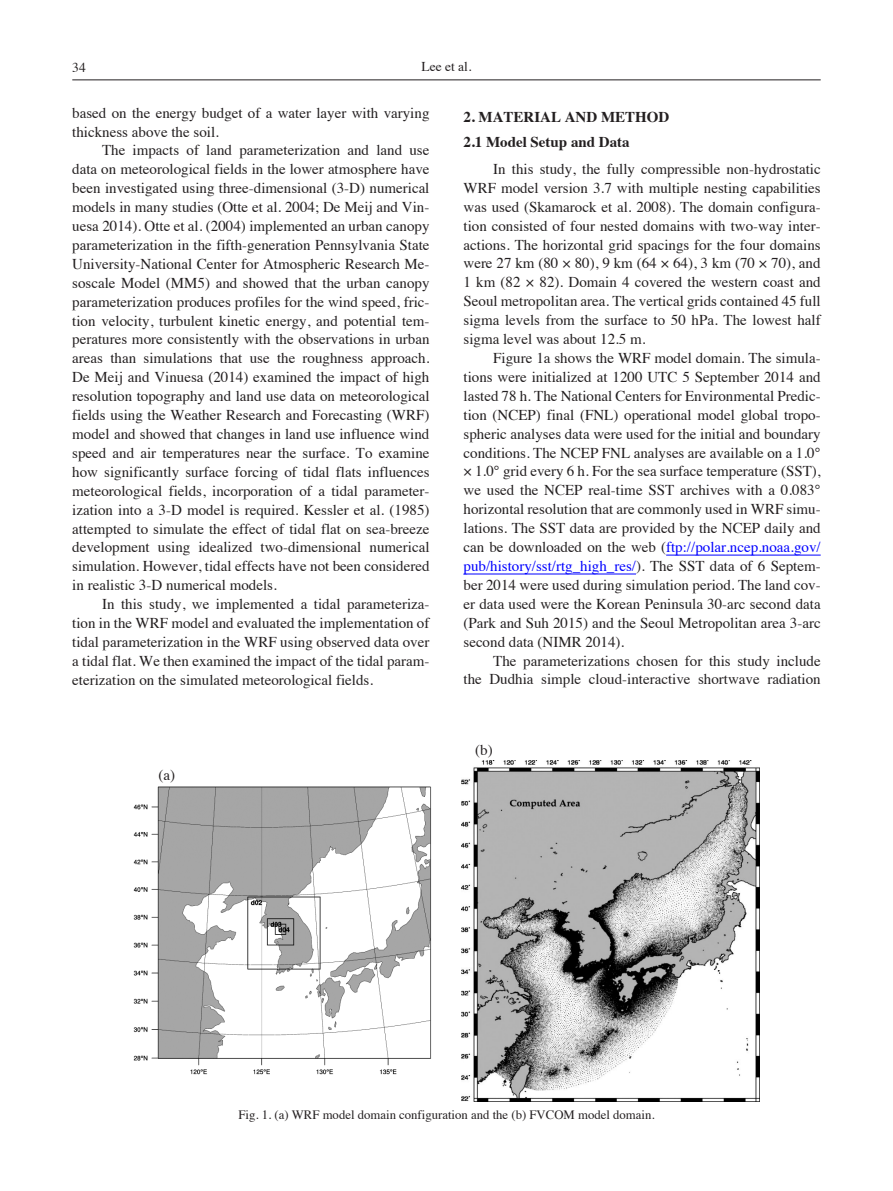
<style>
.page{position:relative;width:893px;height:1191px;background:#fff}
.page>*{position:absolute;margin:0;border:0;box-sizing:border-box;transform-origin:0 0}
.M-Text{font:15px/18.9px "Times";color:#231f20;text-align:justify}
.M-Text_TFP{font:15px/18.9px "Times";color:#231f20;text-align:justify}
.M-Title2{font:700 15px "Times";color:#231f20}
.M-Title{font:700 15px "Times";color:#231f20}
.M-Text_0_Indent{font:15px "Times";color:#231f20}
.t1{font:13.5px "Times";color:#231f20}
.M-Caption{font:12.75px "Times";color:#231f20}
.s1{color:#00f}
</style>
<div class="page">
<hr style="left:72px;top:79px;width:749px;height:1px;background:#231f20">
<hr style="left:666px;top:555px;width:155px;height:1px;background:#00f">
<hr style="left:463px;top:573px;width:173px;height:1px;background:#00f">
<img style="left:134px;top:786px;width:298px;height:289px">
<img style="left:461px;top:760px;width:298px;height:341px">
<p class="t1" style="left:72px;top:55px;width:15px">34</p>
<p class="t1" style="left:422px;top:54px;width:51px">Lee et al.</p>
<p class="M-Text" style="left:72px;top:102px;width:359px">based on the energy budget of a water layer with varying thickness above the soil.</p>
<p class="M-Text" style="left:72px;top:140px;width:359px;text-indent:30px">The impacts of land parameterization and land use data on meteorological fields in the lower atmosphere have been investigated using three-dimensional (3-D) numerical models in many studies (Otte et al. 2004; De Meij and Vin&shy;uesa 2014). Otte et al. (2004) implemented an urban canopy parameterization in the fifth-generation Pennsylvania State University-National Center for Atmospheric Research Me&shy;soscale Model (MM5) and showed that the urban canopy parameterization produces profiles for the wind speed, fric&shy;tion velocity, turbulent kinetic energy, and potential tem&shy;peratures more consistently with the observations in urban areas than simulations that use the roughness approach.<br>De Meij and Vinuesa (2014) examined the impact of high resolution topography and land use data on meteorological fields using the Weather Research and Forecasting (WRF) model and showed that changes in land use influence wind speed and air temperatures near the surface. To examine how significantly surface forcing of tidal flats influences meteorological fields, incorporation of a tidal parameter&shy;ization into a 3-D model is required. Kessler et al. (1985) attempted to simulate the effect of tidal flat on sea-breeze development using idealized two-dimensional numerical simulation. However, tidal effects have not been considered in realistic 3-D numerical models.</p>
<p class="M-Text" style="left:72px;top:593px;width:359px;text-indent:30px">In this study, we implemented a tidal parameteriza&shy;tion in the WRF model and evaluated the implementation of tidal parameterization in the WRF using observed data over a tidal flat. We then examined the impact of the tidal param&shy;eterization on the simulated meteorological fields.</p>
<p class="M-Title" style="left:463px;top:103px;width:207px">2. MATERIAL AND METHOD</p>
<p class="M-Title2" style="left:463px;top:127px;width:168px">2.1 Model Setup and Data</p>
<p class="M-Text_TFP" style="left:463px;top:158px;width:359px;text-indent:30px">In this study, the fully compressible non-hydrostatic WRF model version 3.7 with multiple nesting capabilities was used (Skamarock et al. 2008). The domain configura&shy;tion consisted of four nested domains with two-way inter&shy;actions. The horizontal grid spacings for the four domains were 27 km (80 × 80), 9 km (64 × 64), 3 km (70 × 70), and 1 km (82 × 82). Domain 4 covered the western coast and Seoul metropolitan area. The vertical grids contained 45 full sigma levels from the surface to 50 hPa. The lowest half sigma level was about 12.5 m.</p>
<p class="M-Text" style="left:463px;top:347px;width:359px;text-indent:30px">Figure 1a shows the WRF model domain. The simula&shy;tions were initialized at 1200 UTC 5 September 2014 and lasted 78 h. The National Centers for Environmental Predic&shy;tion (NCEP) final (FNL) operational model global tropo&shy;spheric analyses data were used for the initial and boundary conditions. The NCEP FNL analyses are available on a 1.0° × 1.0° grid every 6 h. For the sea surface temperature (SST), we used the NCEP real-time SST archives with a 0.083° horizontal resolution that are commonly used in WRF simu&shy;lations. The SST data are provided by the NCEP daily and can be downloaded on the web (<span class="s1">ftp://polar.ncep.noaa.gov/ pub/history/sst/rtg_high_res/</span>). The SST data of 6 Septem&shy;ber 2014 were used during simulation period. The land cov&shy;er data used were the Korean Peninsula 30-arc second data (Park and Suh 2015) and the Seoul Metropolitan area 3-arc second data (NIMR 2014).</p>
<p class="M-Text" style="left:463px;top:650px;width:359px;text-align:right">The parameterizations chosen for this study include<br>the Dudhia simple cloud-interactive shortwave radiation</p>
<p class="M-Text_0_Indent" style="left:158px;top:761px;width:18px">(a)</p>
<p class="M-Text_0_Indent" style="left:475px;top:736px;width:19px">(b)</p>
<p class="M-Caption" style="left:238px;top:1103px;width:418px">Fig. 1. (a) WRF model domain configuration and the (b) FVCOM model domain.</p>
</div>
